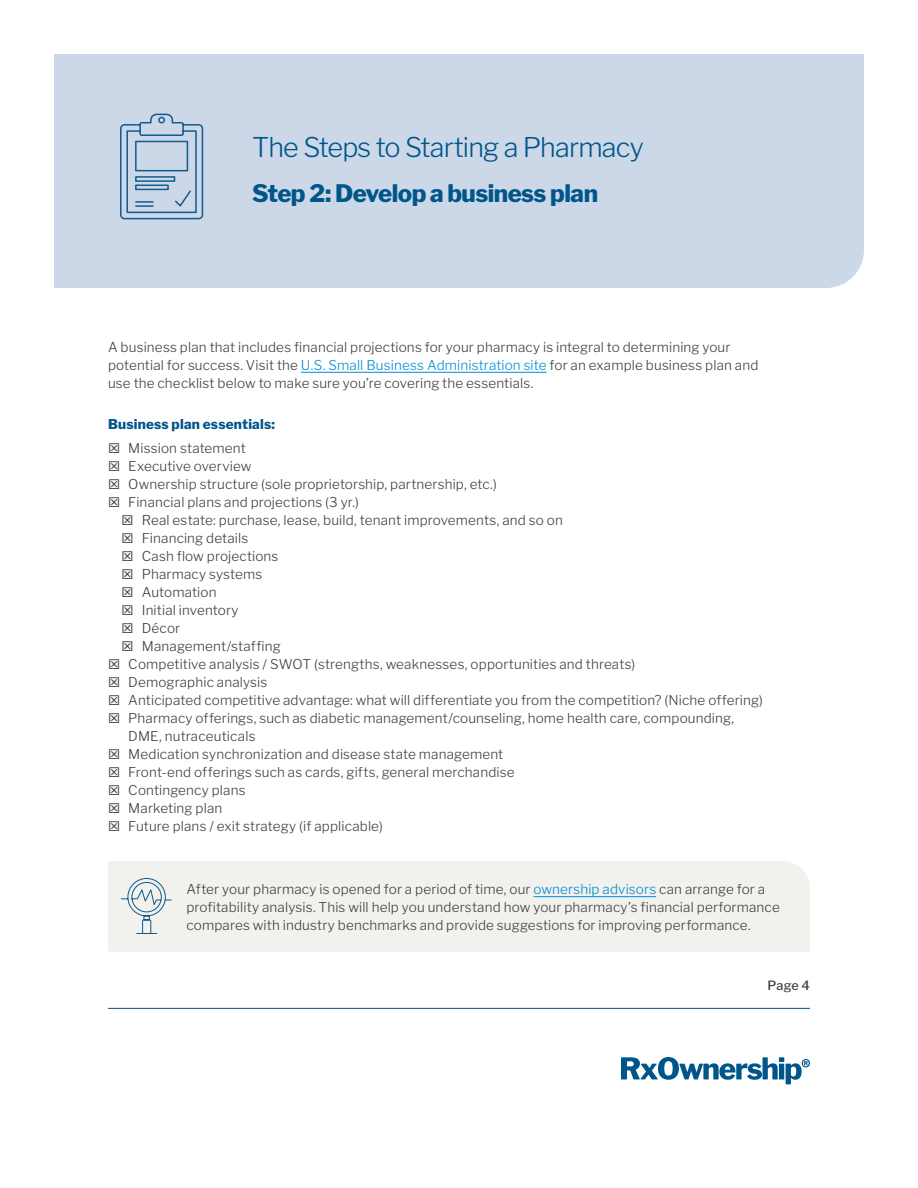
<style>
.page{position:relative;width:918px;height:1188px;background:#fff}
.page>*{position:absolute;margin:0;border:0;box-sizing:border-box;transform-origin:0 0}
.t1{font:300 27px "Libre Franklin";letter-spacing:-.03em;color:#00568a}
.t2{font:800 24px "Libre Franklin";letter-spacing:-.02em;color:#00568a}
.t3{font:300 13.5px/18px "Libre Franklin";letter-spacing:.01em;color:#3e3e3f}
.t4{font:800 13.5px "Libre Franklin";letter-spacing:.015em;color:#00568a}
.t5{font:500 12.75px "Libre Franklin";color:#3e3e3f}
.s1{color:#008dd1}
</style>
<div class="page">
<hr style="left:108px;top:1008px;width:702px;height:1px;background:#00568a">
<div style="left:108px;top:861px;width:702px;height:91px;background:#f1f1ee"></div>
<hr style="left:301px;top:372px;width:246px;height:1px;background:#008dd1">
<svg style="left:621px;top:1057px;width:189px;height:27px"></svg>
<svg style="left:121px;top:878px;width:50px;height:56px;background:#d4dde1"></svg>
<hr style="left:534px;top:896px;width:122px;height:1px;background:#008dd1">
<div style="left:54px;top:54px;width:810px;height:234px;background:#ccd8e8"></div>
<svg style="left:120px;top:114px;width:83px;height:105px;background:#aac1d7"></svg>
<h1 class="t1" style="left:252px;top:126px;width:393px">The Steps to Starting a Pharmacy</h1>
<h2 class="t2" style="left:252px;top:174px;width:347px">Step 2: Develop a business plan</h2>
<p class="t3" style="left:108px;top:337px;width:652px">A business plan that includes financial projections for your pharmacy is integral to determining your potential for success. Visit the <span class="s1">U.S. Small Business Administration site</span> for an example business plan and use the checklist below to make sure you’re covering the essentials.</p>
<p class="t4" style="left:108px;top:413px;width:169px">Business plan essentials:</p>
<p class="t3" style="left:128px;top:438px;width:370px">Mission statement<br>Executive overview<br>Ownership structure (sole proprietorship, partnership, etc.)<br>Financial plans and projections (3 yr.)</p>
<p class="t3" style="left:142px;top:510px;width:423px">Real estate: purchase, lease, build, tenant improvements, and so on</p>
<p class="t3" style="left:142px;top:528px;width:108px">Financing details</p>
<p class="t3" style="left:142px;top:546px;width:138px">Cash flow projections</p>
<p class="t3" style="left:142px;top:564px;width:122px">Pharmacy systems</p>
<p class="t3" style="left:142px;top:582px;width:76px">Automation</p>
<p class="t3" style="left:142px;top:600px;width:98px">Initial inventory</p>
<p class="t3" style="left:142px;top:618px;width:40px">Décor</p>
<p class="t3" style="left:142px;top:636px;width:141px">Management/staffing</p>
<p class="t3" style="left:128px;top:654px;width:508px">Competitive analysis / SWOT (strengths, weaknesses, opportunities and threats)</p>
<p class="t3" style="left:128px;top:672px;width:141px">Demographic analysis</p>
<p class="t3" style="left:128px;top:690px;width:636px">Anticipated competitive advantage: what will differentiate you from the competition? (Niche offering)</p>
<p class="t3" style="left:128px;top:708px;width:608px">Pharmacy offerings, such as diabetic management/counseling, home health care, compounding,</p>
<p class="t3" style="left:128px;top:726px;width:129px">DME, nutraceuticals</p>
<p class="t3" style="left:128px;top:744px;width:377px">Medication synchronization and disease state management</p>
<p class="t3" style="left:128px;top:762px;width:388px">Front-end offerings such as cards, gifts, general merchandise</p>
<p class="t3" style="left:128px;top:780px;width:119px">Contingency plans</p>
<p class="t3" style="left:128px;top:798px;width:96px">Marketing plan</p>
<p class="t3" style="left:128px;top:816px;width:256px">Future plans / exit strategy (if applicable)</p>
<p class="t3" style="left:186px;top:879px;width:595px">After your pharmacy is opened for a period of time, our <span class="s1">ownership advisors</span> can arrange for a profitability analysis. This will help you understand how your pharmacy’s financial performance compares with industry benchmarks and provide suggestions for improving performance.</p>
<p class="t5" style="left:767px;top:975px;width:44px">Page 4</p>
</div>
